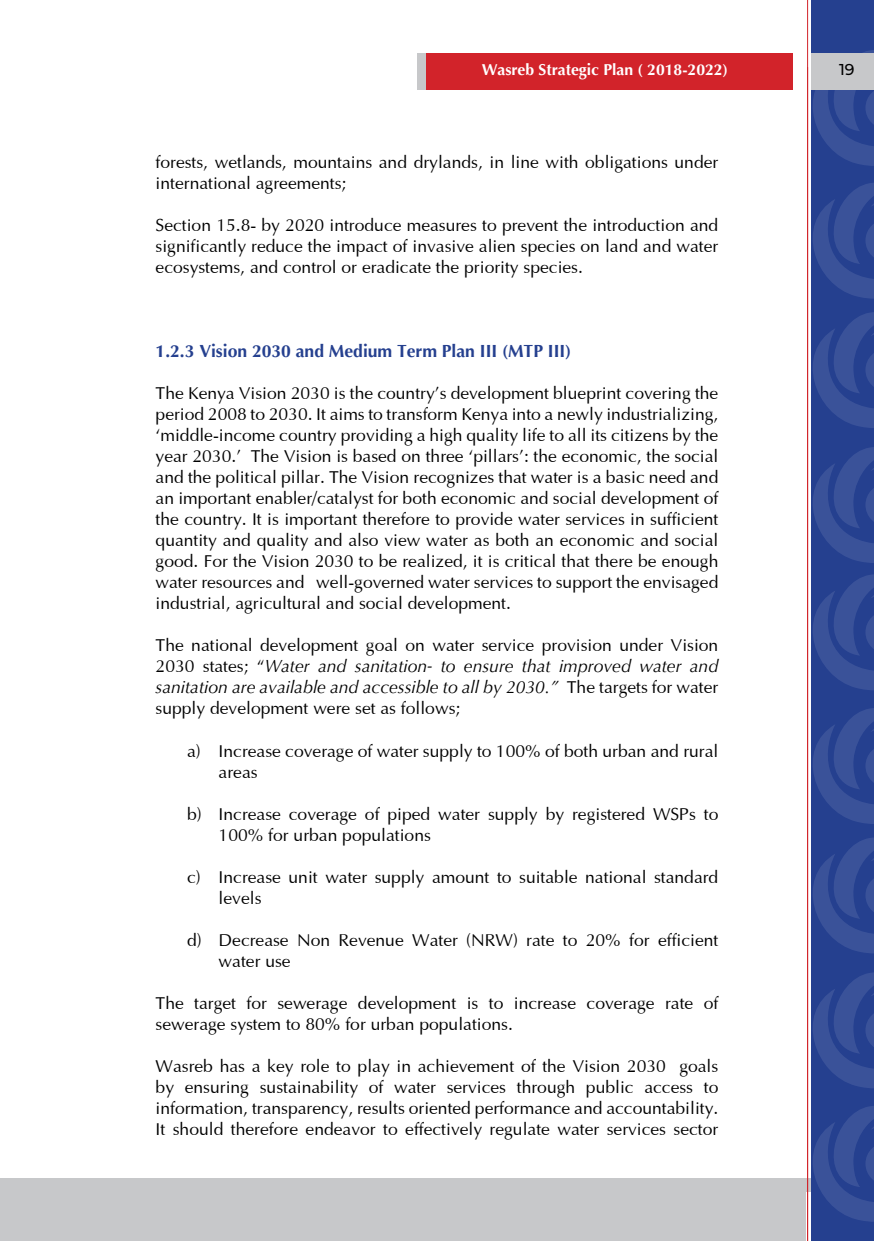
<style>
.page{position:relative;width:874px;height:1241px;background:#fff}
.page>*{position:absolute;margin:0;border:0;box-sizing:border-box;transform-origin:0 0}
.t1{font:17.5px/21px "Optima";color:#000}
.t2{font:700 17.5px "Optima";color:#25408f}
.t3{font:700 15.75px "Optima";color:#fff}
.t4{font:500 15.75px "Montserrat";color:#000}
.s1{font-style:italic}
</style>
<div class="page">
<div style="left:3px;top:1177px;width:812px;height:63px;background:#c7c8ca"></div>
<svg style="left:807px;top:1192px;width:3px;height:48px"></svg>
<svg style="left:807px;top:0;width:2px;height:59px"></svg>
<div style="left:810px;top:0;width:63px;height:1240px;background:#25408f"></div>
<svg style="left:810px;top:48px;width:63px;height:1186px"></svg>
<div style="left:810px;top:53px;width:63px;height:36px;background:#c7c8ca"></div>
<hr style="left:0;top:1177px;width:4px;height:63px;background:#c7c8ca">
<hr style="left:806px;top:0;width:1px;height:1240px;background:#d2232a">
<div style="left:416px;top:53px;width:366px;height:36px;background:#c7c8ca"></div>
<div style="left:426px;top:53px;width:366px;height:36px;background:#d2232a"></div>
<p class="t3" style="left:481px;top:59px;width:247px">Wasreb Strategic Plan ( 2018-2022)</p>
<p class="t4" style="left:838px;top:58px;width:17px">19</p>
<p class="t1" style="left:155px;top:150px;width:564px">forests, wetlands, mountains and drylands, in line with obligations under international agreements;</p>
<p class="t1" style="left:155px;top:213px;width:564px;text-align:justify">Section 15.8- by 2020 introduce measures to prevent the introduction and significantly reduce the impact of invasive alien species on land and water ecosystems, and control or eradicate the priority species.</p>
<p class="t2" style="left:155px;top:340px;width:417px">1.2.3 Vision 2030 and Medium Term Plan III (MTP III)</p>
<p class="t1" style="left:155px;top:381px;width:564px;text-align:justify">The Kenya Vision 2030 is the country’s development blueprint covering the period 2008 to 2030. It aims to transform Kenya into a newly industrializing, ‘middle-income country providing a high quality life to all its citizens by the year 2030.’ The Vision is based on three ‘pillars’: the economic, the social and the political pillar. The Vision recognizes that water is a basic need and an important enabler/catalyst for both economic and social development of the country. It is important therefore to provide water services in sufficient quantity and quality and also view water as both an economic and social good. For the Vision 2030 to be realized, it is critical that there be enough water resources and well-governed water services to support the envisaged industrial, agricultural and social development.</p>
<p class="t1" style="left:155px;top:633px;width:564px;text-align:justify">The national development goal on water service provision under Vision 2030 states; “<span class="s1">Water and sanitation- to ensure that improved water and sanitation are available and accessible to all by 2030.”</span> The targets for water supply development were set as follows;</p>
<p class="t1" style="left:218px;top:738px;width:501px;text-indent:-32px">a) Increase coverage of water supply to 100% of both urban and rural areas</p>
<p class="t1" style="left:218px;top:801px;width:501px;text-indent:-32px">b) Increase coverage of piped water supply by registered WSPs to<br>100% for urban populations</p>
<p class="t1" style="left:218px;top:864px;width:501px;text-indent:-32px">c) Increase unit water supply amount to suitable national standard levels</p>
<p class="t1" style="left:218px;top:927px;width:501px;text-indent:-32px">d) Decrease Non Revenue Water (NRW) rate to 20% for efficient water use</p>
<p class="t1" style="left:155px;top:990px;width:564px">The target for sewerage development is to increase coverage rate of sewerage system to 80% for urban populations.</p>
<p class="t1" style="left:155px;top:1053px;width:564px;text-align:justify">Wasreb has a key role to play in achievement of the Vision 2030 goals by ensuring sustainability of water services through public access to information, transparency, results oriented performance and accountability.<br>It should therefore endeavor to effectively regulate water services sector</p>
</div>
